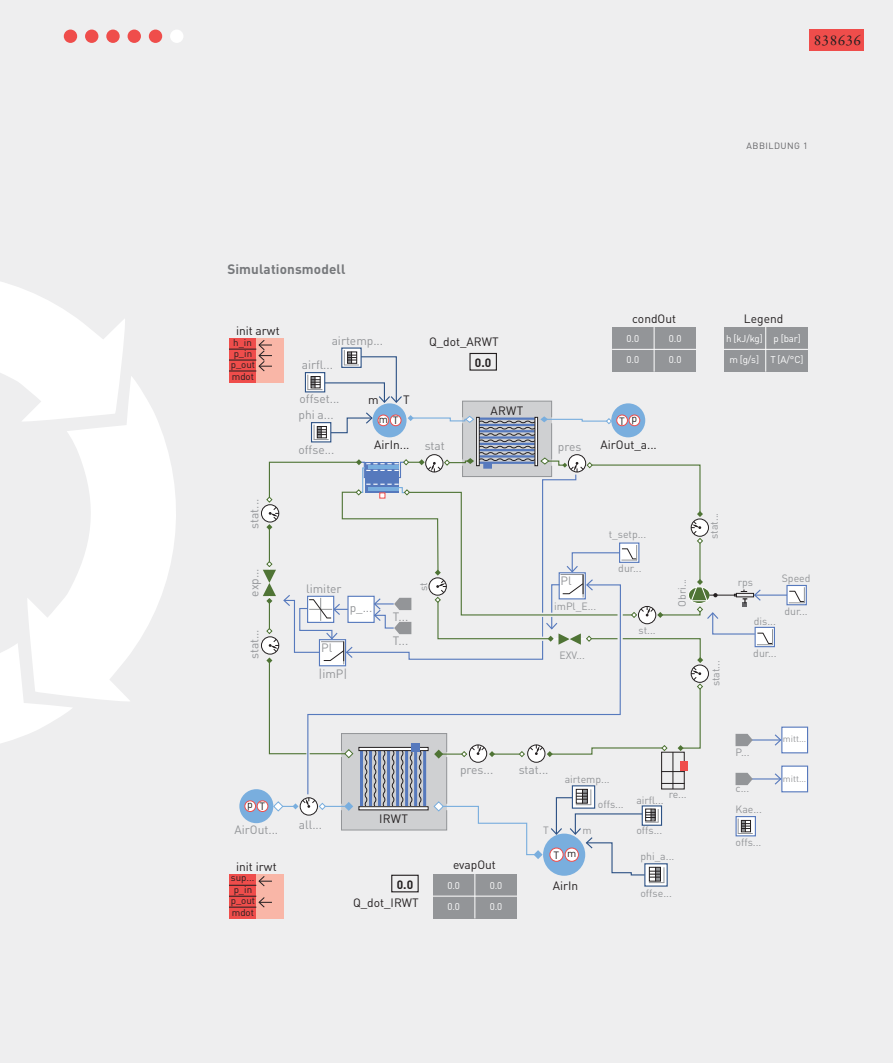
<style>
.page{position:relative;width:893px;height:1063px;background:#eeeeef}
.page>*{position:absolute;margin:0;border:0;box-sizing:border-box;transform-origin:0 0}
.Projektnummer{font:15px "Sabon Next LT Pro Display";letter-spacing:.03em;color:#231f20}
.t1{font:700 13.5px "DIN";letter-spacing:.01em;color:#76787b}
.t2{font:12px "DIN";color:#939598}
.t3{font:12px "DIN";color:#231f20}
.t4{font:700 12px "DIN";color:#231f20}
.t5{font:10.5px "DIN";color:#939598}
.t6{font:10.5px "DIN";color:#231f20}
.t7{font:9.75px "DIN";letter-spacing:-.01em;color:#fff}
.t8{font:9.75px "DIN";color:#231f20}
.t9{font:9px "DIN";color:#939598}
.Überschrift_2{font:9px "DIN";letter-spacing:.05em;color:#636366}
</style>
<div class="page">
<div style="left:810px;top:30px;width:54px;height:21px;background:#ef4d4b"></div>
<div style="left:64px;top:30px;width:13px;height:13px;background:#ef4d4b;border-radius:50%"></div>
<div style="left:85px;top:30px;width:13px;height:13px;background:#ef4d4b;border-radius:50%"></div>
<div style="left:106px;top:30px;width:14px;height:13px;background:#ef4d4b;border-radius:50%"></div>
<div style="left:128px;top:30px;width:13px;height:13px;background:#ef4d4b;border-radius:50%"></div>
<div style="left:149px;top:30px;width:13px;height:13px;background:#ef4d4b;border-radius:50%"></div>
<div style="left:170px;top:30px;width:13px;height:13px;background:#fff;border-radius:50%"></div>
<div style="left:463px;top:401px;width:89px;height:75px;background:#cfd0d2"></div>
<div style="left:373px;top:403px;width:34px;height:34px;background:#79aede;border-radius:50%"></div>
<div style="left:611px;top:403px;width:34px;height:34px;background:#79aede;border-radius:50%"></div>
<div style="left:462px;top:401px;width:90px;height:17px;border:1px solid #939598"></div>
<hr style="left:755px;top:595px;width:32px;height:1px;background:#5679bd">
<div style="left:781px;top:727px;width:27px;height:26px;background:#fff;border:1px solid #5679bd"></div>
<div style="left:781px;top:766px;width:27px;height:26px;background:#fff;border:1px solid #5679bd"></div>
<svg style="left:341px;top:347px;width:21px;height:21px"></svg>
<svg style="left:305px;top:372px;width:2px;height:20px"></svg>
<div style="left:469px;top:353px;width:28px;height:18px;border:1px solid #231f20"></div>
<div style="left:391px;top:875px;width:28px;height:17px;border:1px solid #231f20"></div>
<div style="left:724px;top:327px;width:84px;height:45px;background:#939598"></div>
<hr style="left:765px;top:327px;width:1px;height:45px;background:#fff">
<hr style="left:724px;top:349px;width:84px;height:1px;background:#fff">
<div style="left:612px;top:327px;width:84px;height:45px;background:#939598"></div>
<hr style="left:654px;top:327px;width:1px;height:45px;background:#fff">
<hr style="left:612px;top:349px;width:84px;height:1px;background:#fff">
<div style="left:229px;top:874px;width:27px;height:44px;background:#ef4d4b"></div>
<div style="left:256px;top:874px;width:28px;height:44px;background:#f9b6a7"></div>
<svg style="left:229px;top:896px;width:43px;height:12px"></svg>
<div style="left:433px;top:874px;width:84px;height:44px;background:#939598"></div>
<hr style="left:474px;top:874px;width:1px;height:44px;background:#fff">
<hr style="left:433px;top:896px;width:84px;height:1px;background:#fff">
<div style="left:229px;top:338px;width:27px;height:44px;background:#ef4d4b"></div>
<div style="left:256px;top:338px;width:28px;height:44px;background:#f9b6a7"></div>
<svg style="left:229px;top:340px;width:43px;height:32px"></svg>
<svg style="left:307px;top:350px;width:95px;height:54px"></svg>
<svg style="left:786px;top:585px;width:21px;height:20px"></svg>
<svg style="left:788px;top:587px;width:17px;height:16px"></svg>
<svg style="left:229px;top:411px;width:553px;height:476px"></svg>
<svg style="left:0;top:282px;width:125px;height:139px"></svg>
<svg style="left:26px;top:376px;width:150px;height:325px;fill:#fff"></svg>
<svg style="left:0;top:602px;width:73px;height:141px"></svg>
<p class="Projektnummer" style="left:814px;top:28px;width:49px">838636</p>
<p class="Überschrift_2" style="left:747px;top:140px;width:63px">ABBILDUNG 1</p>
<p class="t1" style="left:227px;top:260px;width:120px">Simulationsmodell</p>
<p class="t3" style="left:236px;top:324px;width:45px">init arwt</p>
<p class="t8" style="left:233px;top:337px;width:20px">h_in</p>
<p class="t8" style="left:234px;top:348px;width:20px">p_in</p>
<p class="t8" style="left:231px;top:358px;width:26px">p_out</p>
<p class="t8" style="left:232px;top:371px;width:24px">mdot</p>
<p class="t2" style="left:247px;top:529px;width:31px;rotate:-90deg">stat...</p>
<p class="t3" style="left:632px;top:311px;width:45px">condOut</p>
<p class="t3" style="left:744px;top:311px;width:41px">Legend</p>
<p class="t7" style="left:627px;top:332px;width:14px">0.0</p>
<p class="t7" style="left:774px;top:332px;width:29px">p [bar]</p>
<p class="t7" style="left:627px;top:354px;width:14px">0.0</p>
<p class="t7" style="left:669px;top:354px;width:14px">0.0</p>
<p class="t7" style="left:726px;top:332px;width:38px">h [kJ/kg]</p>
<p class="t7" style="left:729px;top:354px;width:31px">m [g/s]</p>
<p class="t7" style="left:770px;top:354px;width:35px">T [A/°C]</p>
<p class="t7" style="left:669px;top:332px;width:14px">0.0</p>
<p class="t2" style="left:332px;top:333px;width:53px">airtemp...</p>
<p class="t3" style="left:429px;top:334px;width:71px">Q_dot_ARWT</p>
<p class="t4" style="left:475px;top:355px;width:18px">0.0</p>
<p class="t2" style="left:302px;top:357px;width:33px">airfl...</p>
<p class="t2" style="left:300px;top:391px;width:41px">offset...</p>
<p class="t2" style="left:298px;top:407px;width:37px">phi a...</p>
<p class="t2" style="left:298px;top:442px;width:37px">offse...</p>
<p class="t3" style="left:403px;top:392px;width:8px">T</p>
<p class="t3" style="left:368px;top:392px;width:12px">m</p>
<p class="t3" style="left:490px;top:403px;width:34px">ARWT</p>
<p class="t6" style="left:619px;top:414px;width:7px">T</p>
<p class="t6" style="left:631px;top:412px;width:7px">p</p>
<p class="t6" style="left:379px;top:413px;width:11px">m</p>
<p class="t6" style="left:393px;top:414px;width:7px">T</p>
<p class="t3" style="left:374px;top:437px;width:37px">AirIn...</p>
<p class="t3" style="left:600px;top:437px;width:58px">AirOut_a...</p>
<p class="t2" style="left:425px;top:439px;width:22px">stat</p>
<p class="t2" style="left:558px;top:440px;width:25px">pres</p>
<p class="t5" style="left:609px;top:528px;width:39px">t_setp...</p>
<p class="t5" style="left:707px;top:539px;width:28px;rotate:-90deg">stat...</p>
<p class="t2" style="left:247px;top:597px;width:30px;rotate:-90deg">exp...</p>
<p class="t2" style="left:247px;top:659px;width:31px;rotate:-90deg">stat...</p>
<p class="t2" style="left:306px;top:581px;width:37px">limiter</p>
<p class="t2" style="left:350px;top:600px;width:24px">p_...</p>
<p class="t2" style="left:321px;top:640px;width:13px">Pl</p>
<p class="t2" style="left:393px;top:609px;width:17px">T...</p>
<p class="t2" style="left:393px;top:634px;width:17px">T...</p>
<p class="t5" style="left:417px;top:591px;width:10px;rotate:-90deg">st</p>
<p class="t2" style="left:561px;top:574px;width:13px">Pl</p>
<p class="t5" style="left:554px;top:599px;width:44px">imPl_E...</p>
<p class="t5" style="left:559px;top:648px;width:27px">EXV...</p>
<p class="t5" style="left:618px;top:562px;width:25px">dur...</p>
<p class="t5" style="left:639px;top:623px;width:19px">st...</p>
<p class="t5" style="left:675px;top:607px;width:30px;rotate:-90deg">Obri...</p>
<p class="t5" style="left:738px;top:576px;width:17px">rps</p>
<p class="t5" style="left:782px;top:571px;width:30px">Speed</p>
<p class="t5" style="left:784px;top:604px;width:25px">dur...</p>
<p class="t5" style="left:754px;top:614px;width:24px">dis...</p>
<p class="t5" style="left:753px;top:647px;width:25px">dur...</p>
<p class="t2" style="left:318px;top:666px;width:30px">|imP|</p>
<p class="t5" style="left:709px;top:686px;width:28px;rotate:-90deg">stat...</p>
<p class="t6" style="left:247px;top:797px;width:7px">p</p>
<p class="t6" style="left:260px;top:800px;width:7px">T</p>
<p class="t2" style="left:234px;top:822px;width:45px">AirOut...</p>
<p class="t2" style="left:299px;top:817px;width:25px">all...</p>
<p class="t3" style="left:379px;top:812px;width:30px">IRWT</p>
<p class="t2" style="left:460px;top:762px;width:35px">pres...</p>
<p class="t2" style="left:519px;top:762px;width:31px">stat...</p>
<p class="t5" style="left:543px;top:824px;width:7px">T</p>
<p class="t5" style="left:565px;top:772px;width:47px">airtemp...</p>
<p class="t5" style="left:598px;top:798px;width:27px">offs...</p>
<p class="t5" style="left:583px;top:824px;width:11px">m</p>
<p class="t5" style="left:669px;top:787px;width:20px">re...</p>
<p class="t5" style="left:636px;top:794px;width:29px">airfl...</p>
<p class="t5" style="left:636px;top:824px;width:27px">offs...</p>
<p class="t5" style="left:735px;top:745px;width:15px">P...</p>
<p class="t5" style="left:735px;top:782px;width:15px">c...</p>
<p class="t5" style="left:735px;top:803px;width:28px">Kae...</p>
<p class="t9" style="left:783px;top:733px;width:25px">mitt...</p>
<p class="t9" style="left:783px;top:773px;width:25px">mitt...</p>
<p class="t5" style="left:735px;top:836px;width:27px">offs...</p>
<p class="t3" style="left:236px;top:860px;width:42px">init irwt</p>
<p class="t8" style="left:231px;top:872px;width:25px">sup...</p>
<p class="t8" style="left:234px;top:884px;width:20px">p_in</p>
<p class="t8" style="left:231px;top:894px;width:26px">p_out</p>
<p class="t8" style="left:232px;top:907px;width:24px">mdot</p>
<p class="t4" style="left:397px;top:876px;width:18px">0.0</p>
<p class="t3" style="left:353px;top:895px;width:67px">Q_dot_IRWT</p>
<p class="t3" style="left:453px;top:858px;width:44px">evapOut</p>
<p class="t7" style="left:447px;top:879px;width:14px">0.0</p>
<p class="t7" style="left:447px;top:900px;width:14px">0.0</p>
<p class="t7" style="left:490px;top:900px;width:14px">0.0</p>
<p class="t7" style="left:490px;top:879px;width:14px">0.0</p>
<p class="t6" style="left:554px;top:849px;width:7px">T</p>
<p class="t6" style="left:567px;top:847px;width:11px">m</p>
<p class="t3" style="left:553px;top:878px;width:27px">AirIn</p>
<p class="t5" style="left:640px;top:849px;width:35px">phi_a...</p>
<p class="t5" style="left:640px;top:887px;width:33px">offse...</p>
</div>
